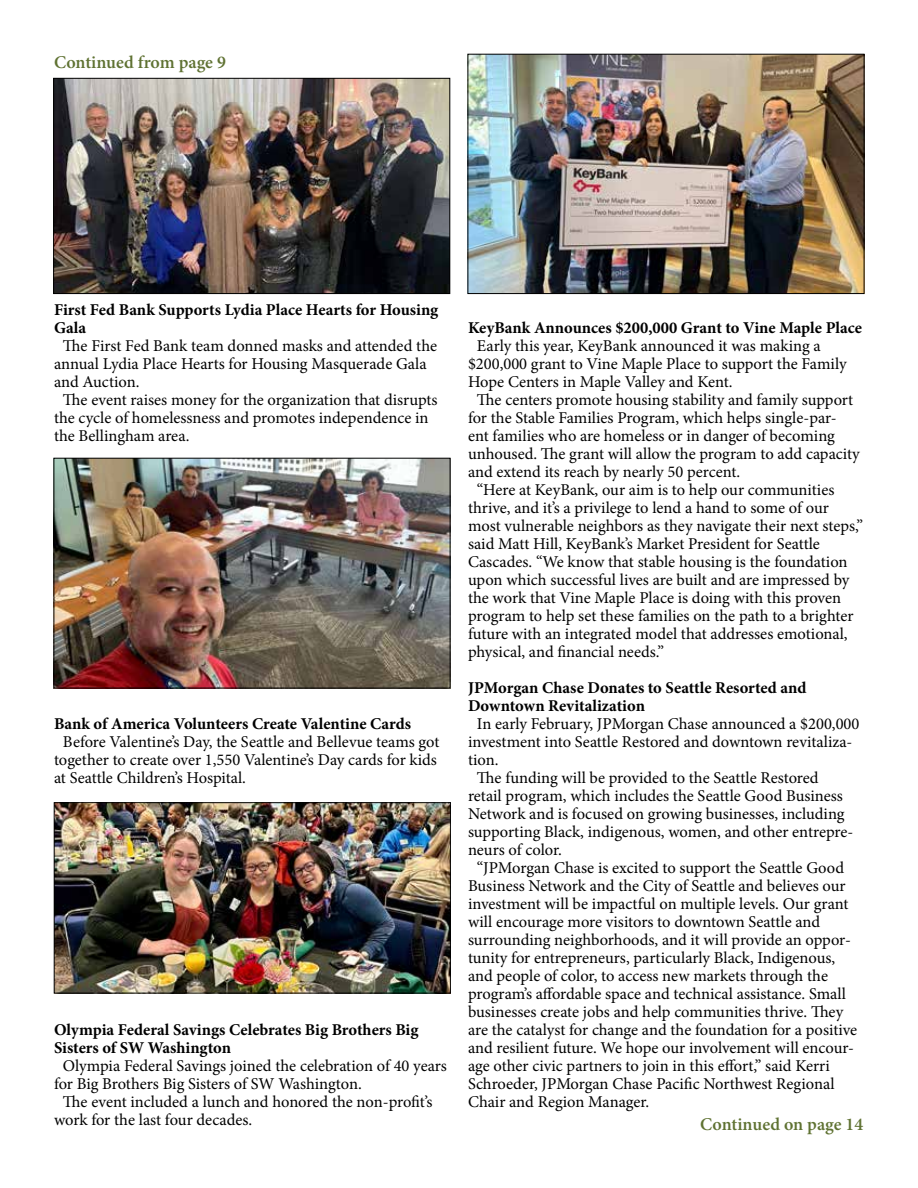
<style>
.page{position:relative;width:918px;height:1188px;background:#fff}
.page>*{position:absolute;margin:0;border:0;box-sizing:border-box;transform-origin:0 0}
.t1{font:600 18px "Minion Pro";color:#5f7232}
.t2{font:16.5px/18px "Minion Pro";letter-spacing:-.005em;color:#000}
.t3{font:700 16.5px/18px "Minion Pro";color:#000}
</style>
<div class="page">
<img style="left:55px;top:80px;width:393px;height:212px">
<div style="left:53px;top:78px;width:397px;height:216px;border:1px solid #000"></div>
<img style="left:56px;top:460px;width:392px;height:226px">
<div style="left:54px;top:458px;width:396px;height:230px;border:1px solid #000"></div>
<img style="left:56px;top:804px;width:393px;height:187px">
<div style="left:54px;top:802px;width:397px;height:191px;border:1px solid #000"></div>
<img style="left:470px;top:56px;width:392px;height:236px">
<div style="left:468px;top:54px;width:396px;height:240px;border:1px solid #000"></div>
<p class="t1" style="left:54px;top:50px;width:173px">Continued from page 9</p>
<p class="t3" style="left:54px;top:300px;width:386px">First Fed Bank Supports Lydia Place Hearts for Housing<br>Gala</p>
<p class="t2" style="left:63px;top:337px;width:376px">The First Fed Bank team donned masks and attended the</p>
<p class="t2" style="left:54px;top:355px;width:374px">annual Lydia Place Hearts for Housing Masquerade Gala</p>
<p class="t2" style="left:54px;top:373px;width:87px">and Auction.</p>
<p class="t2" style="left:63px;top:391px;width:376px">The event raises money for the organization that disrupts</p>
<p class="t2" style="left:54px;top:409px;width:376px">the cycle of homelessness and promotes independence in</p>
<p class="t2" style="left:54px;top:427px;width:137px">the Bellingham area.</p>
<p class="t3" style="left:54px;top:714px;width:359px">Bank of America Volunteers Create Valentine Cards</p>
<p class="t2" style="left:54px;top:733px;width:387px;text-indent:9px">Before Valentine’s Day, the Seattle and Bellevue teams got together to create over 1,550 Valentine’s Day cards for kids at Seattle Children’s Hospital.</p>
<p class="t3" style="left:54px;top:1020px;width:366px">Olympia Federal Savings Celebrates Big Brothers Big<br>Sisters of SW Washington</p>
<p class="t2" style="left:63px;top:1057px;width:386px">Olympia Federal Savings joined the celebration of 40 years</p>
<p class="t2" style="left:54px;top:1075px;width:309px">for Big Brothers Big Sisters of SW Washington.</p>
<p class="t2" style="left:63px;top:1093px;width:371px">The event included a lunch and honored the non-profit’s</p>
<p class="t2" style="left:54px;top:1111px;width:200px">work for the last four decades.</p>
<p class="t3" style="left:468px;top:318px;width:396px">KeyBank Announces $200,000 Grant to Vine Maple Place</p>
<p class="t2" style="left:477px;top:337px;width:345px">Early this year, KeyBank announced it was making a</p>
<p class="t2" style="left:468px;top:355px;width:380px">$200,000 grant to Vine Maple Place to support the Family</p>
<p class="t2" style="left:468px;top:373px;width:266px">Hope Centers in Maple Valley and Kent.</p>
<p class="t2" style="left:477px;top:391px;width:378px">The centers promote housing stability and family support</p>
<p class="t2" style="left:468px;top:409px;width:370px">for the Stable Families Program, which helps single-par-</p>
<p class="t2" style="left:468px;top:427px;width:369px">ent families who are homeless or in danger of becoming</p>
<p class="t2" style="left:468px;top:445px;width:393px">unhoused. The grant will allow the program to add capacity</p>
<p class="t2" style="left:468px;top:463px;width:274px">and extend its reach by nearly 50 percent.</p>
<p class="t2" style="left:477px;top:481px;width:359px">“Here at KeyBank, our aim is to help our communities</p>
<p class="t2" style="left:468px;top:499px;width:362px">thrive, and it’s a privilege to lend a hand to some of our</p>
<p class="t2" style="left:468px;top:517px;width:397px">most vulnerable neighbors as they navigate their next steps,”</p>
<p class="t2" style="left:468px;top:535px;width:353px">said Matt Hill, KeyBank’s Market President for Seattle</p>
<p class="t2" style="left:468px;top:553px;width:381px">Cascades. “We know that stable housing is the foundation</p>
<p class="t2" style="left:468px;top:571px;width:383px">upon which successful lives are built and are impressed by</p>
<p class="t2" style="left:468px;top:589px;width:375px">the work that Vine Maple Place is doing with this proven</p>
<p class="t2" style="left:468px;top:607px;width:387px">program to help set these families on the path to a brighter</p>
<p class="t2" style="left:468px;top:625px;width:381px">future with an integrated model that addresses emotional,</p>
<p class="t2" style="left:468px;top:643px;width:197px">physical, and financial needs.”</p>
<p class="t3" style="left:468px;top:678px;width:340px">JPMorgan Chase Donates to Seattle Resorted and<br>Downtown Revitalization</p>
<p class="t2" style="left:477px;top:715px;width:384px">In early February, JPMorgan Chase announced a $200,000</p>
<p class="t2" style="left:468px;top:733px;width:386px">investment into Seattle Restored and downtown revitaliza-</p>
<p class="t2" style="left:468px;top:751px;width:32px">tion.</p>
<p class="t2" style="left:477px;top:769px;width:343px">The funding will be provided to the Seattle Restored</p>
<p class="t2" style="left:468px;top:787px;width:376px">retail program, which includes the Seattle Good Business</p>
<p class="t2" style="left:468px;top:805px;width:378px">Network and is focused on growing businesses, including</p>
<p class="t2" style="left:468px;top:823px;width:387px">supporting Black, indigenous, women, and other entrepre-</p>
<p class="t2" style="left:468px;top:841px;width:95px">neurs of color.</p>
<p class="t2" style="left:477px;top:859px;width:369px">“JPMorgan Chase is excited to support the Seattle Good</p>
<p class="t2" style="left:468px;top:877px;width:379px">Business Network and the City of Seattle and believes our</p>
<p class="t2" style="left:468px;top:895px;width:382px">investment will be impactful on multiple levels. Our grant</p>
<p class="t2" style="left:468px;top:913px;width:354px">will encourage more visitors to downtown Seattle and</p>
<p class="t2" style="left:468px;top:931px;width:384px">surrounding neighborhoods, and it will provide an oppor-</p>
<p class="t2" style="left:468px;top:949px;width:369px">tunity for entrepreneurs, particularly Black, Indigenous,</p>
<p class="t2" style="left:468px;top:967px;width:362px">and people of color, to access new markets through the</p>
<p class="t2" style="left:468px;top:985px;width:379px">program’s affordable space and technical assistance. Small</p>
<p class="t2" style="left:468px;top:1003px;width:377px">businesses create jobs and help communities thrive. They</p>
<p class="t2" style="left:468px;top:1021px;width:391px">are the catalyst for change and the foundation for a positive</p>
<p class="t2" style="left:468px;top:1039px;width:388px">and resilient future. We hope our involvement will encour-</p>
<p class="t2" style="left:468px;top:1057px;width:363px">age other civic partners to join in this effort,” said Kerri</p>
<p class="t2" style="left:468px;top:1075px;width:368px">Schroeder, JPMorgan Chase Pacific Northwest Regional</p>
<p class="t2" style="left:468px;top:1093px;width:183px">Chair and Region Manager.</p>
<p class="t1" style="left:700px;top:1112px;width:165px">Continued on page 14</p>
</div>
